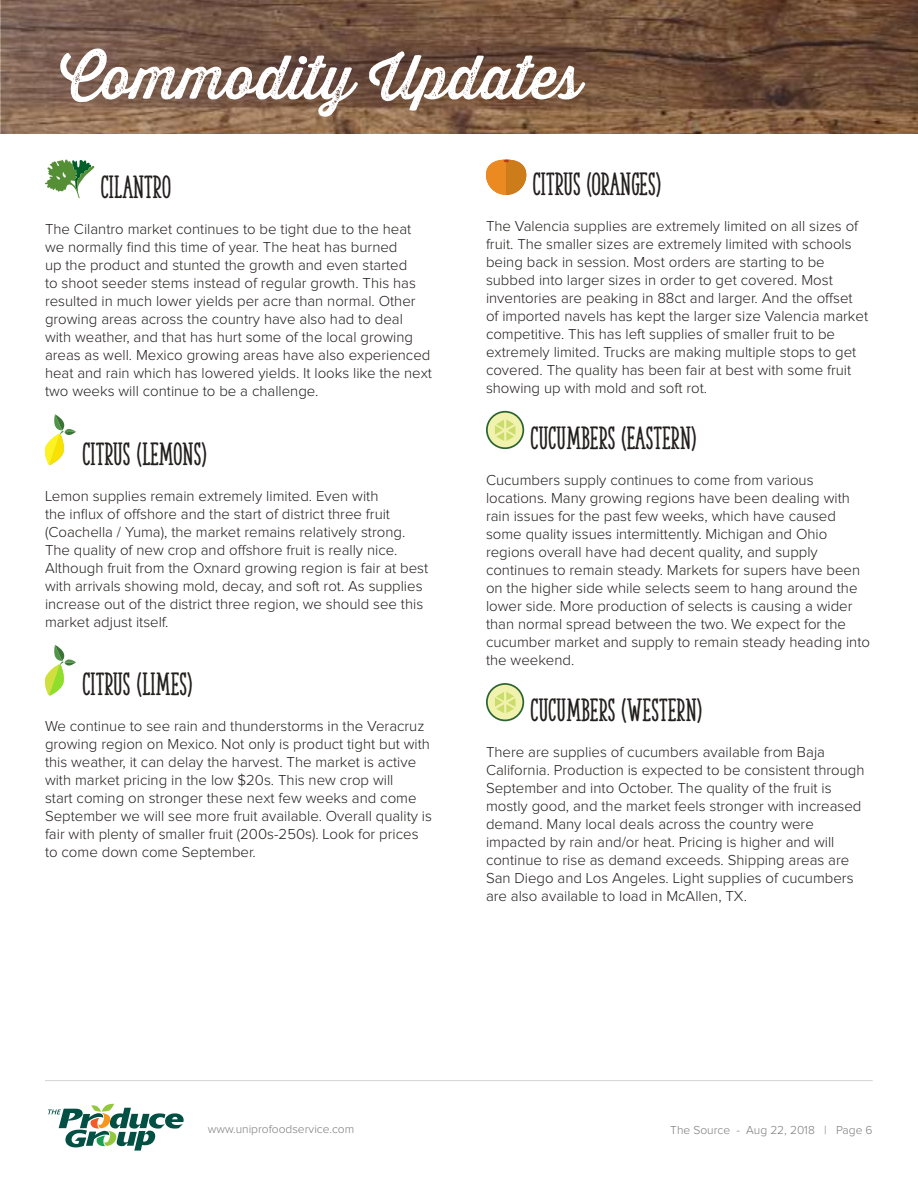
<style>
.page{position:relative;width:918px;height:1188px;background:#fff}
.page>*{position:absolute;margin:0;border:0;box-sizing:border-box;transform-origin:0 0}
.t1{font:60px "Thirsty Rough Reg One";color:#fff}
.t2{font:30px "The Serif Hand Extrablack";color:#241f1f}
.t3{font:300 15px/18px "Proxima Nova";color:#241f1f}
.t4{font:300 12px "Proxima Nova";color:#7d7c7e}
</style>
<div class="page">
<hr style="left:45px;top:1080px;width:828px;height:1px;background:#d5d4d5">
<img style="left:1px;top:0;width:917px;height:134px">
<svg style="left:48px;top:1104px;width:136px;height:47px"></svg>
<svg style="left:45px;top:160px;width:49px;height:38px"></svg>
<svg style="left:45px;top:414px;width:31px;height:51px"></svg>
<svg style="left:45px;top:645px;width:31px;height:51px"></svg>
<svg style="left:486px;top:160px;width:40px;height:35px"></svg>
<svg style="left:486px;top:411px;width:38px;height:38px"></svg>
<div style="left:488px;top:413px;width:34px;height:34px;background:#f1f2ad;border-radius:50%"></div>
<svg style="left:495px;top:419px;width:21px;height:22px"></svg>
<svg style="left:486px;top:683px;width:38px;height:38px"></svg>
<div style="left:488px;top:685px;width:34px;height:35px;background:#f1f2ad;border-radius:50%"></div>
<svg style="left:495px;top:692px;width:21px;height:21px"></svg>
<h1 class="t1" style="left:60px;top:33px;width:523px">Commodity Updates</h1>
<h2 class="t2" style="left:101px;top:169px;width:72px">CILANTRO</h2>
<p class="t3" style="left:45px;top:221px;width:389px">The Cilantro market continues to be tight due to the heat we normally find this time of year. The heat has burned<br>up the product and stunted the growth and even started<br>to shoot seeder stems instead of regular growth. This has resulted in much lower yields per acre than normal. Other growing areas across the country have also had to deal with weather, and that has hurt some of the local growing areas as well. Mexico growing areas have also experienced heat and rain which has lowered yields. It looks like the next two weeks will continue to be a challenge.</p>
<h2 class="t2" style="left:82px;top:436px;width:125px">CITRUS (LEMONS)</h2>
<p class="t3" style="left:45px;top:487px;width:385px">Lemon supplies remain extremely limited. Even with<br>the influx of offshore and the start of district three fruit (Coachella / Yuma), the market remains relatively strong.<br>The quality of new crop and offshore fruit is really nice.<br>Although fruit from the Oxnard growing region is fair at best with arrivals showing mold, decay, and soft rot. As supplies increase out of the district three region, we should see this market adjust itself.</p>
<h2 class="t2" style="left:82px;top:666px;width:111px">CITRUS (LIMES)</h2>
<p class="t3" style="left:45px;top:718px;width:388px">We continue to see rain and thunderstorms in the Veracruz growing region on Mexico. Not only is product tight but with this weather, it can delay the harvest. The market is active with market pricing in the low $20s. This new crop will<br>start coming on stronger these next few weeks and come September we will see more fruit available. Overall quality is fair with plenty of smaller fruit (200s-250s). Look for prices to come down come September.</p>
<h2 class="t2" style="left:533px;top:166px;width:130px">CITRUS (ORANGES)</h2>
<p class="t3" style="left:486px;top:218px;width:384px">The Valencia supplies are extremely limited on all sizes of fruit. The smaller sizes are extremely limited with schools being back in session. Most orders are starting to be subbed into larger sizes in order to get covered. Most inventories are peaking in 88ct and larger. And the offset of imported navels has kept the larger size Valencia market competitive. This has left supplies of smaller fruit to be extremely limited. Trucks are making multiple stops to get covered. The quality has been fair at best with some fruit showing up with mold and soft rot.</p>
<h2 class="t2" style="left:531px;top:420px;width:167px">CUCUMBERS (EASTERN)</h2>
<p class="t3" style="left:486px;top:472px;width:386px">Cucumbers supply continues to come from various locations. Many growing regions have been dealing with rain issues for the past few weeks, which have caused some quality issues intermittently. Michigan and Ohio regions overall have had decent quality, and supply continues to remain steady. Markets for supers have been on the higher side while selects seem to hang around the lower side. More production of selects is causing a wider than normal spread between the two. We expect for the cucumber market and supply to remain steady heading into the weekend.</p>
<h2 class="t2" style="left:531px;top:692px;width:173px">CUCUMBERS (WESTERN)</h2>
<p class="t3" style="left:486px;top:744px;width:380px">There are supplies of cucumbers available from Baja California. Production is expected to be consistent through September and into October. The quality of the fruit is mostly good, and the market feels stronger with increased demand. Many local deals across the country were impacted by rain and/or heat. Pricing is higher and will continue to rise as demand exceeds. Shipping areas are San Diego and Los Angeles. Light supplies of cucumbers are also available to load in McAllen, TX.</p>
<p class="t4" style="left:208px;top:1124px;width:148px">www.uniprofoodservice.com</p>
<p class="t4" style="left:670px;top:1124px;width:204px">The Source - Aug 22, 2018 | Page 6</p>
</div>
